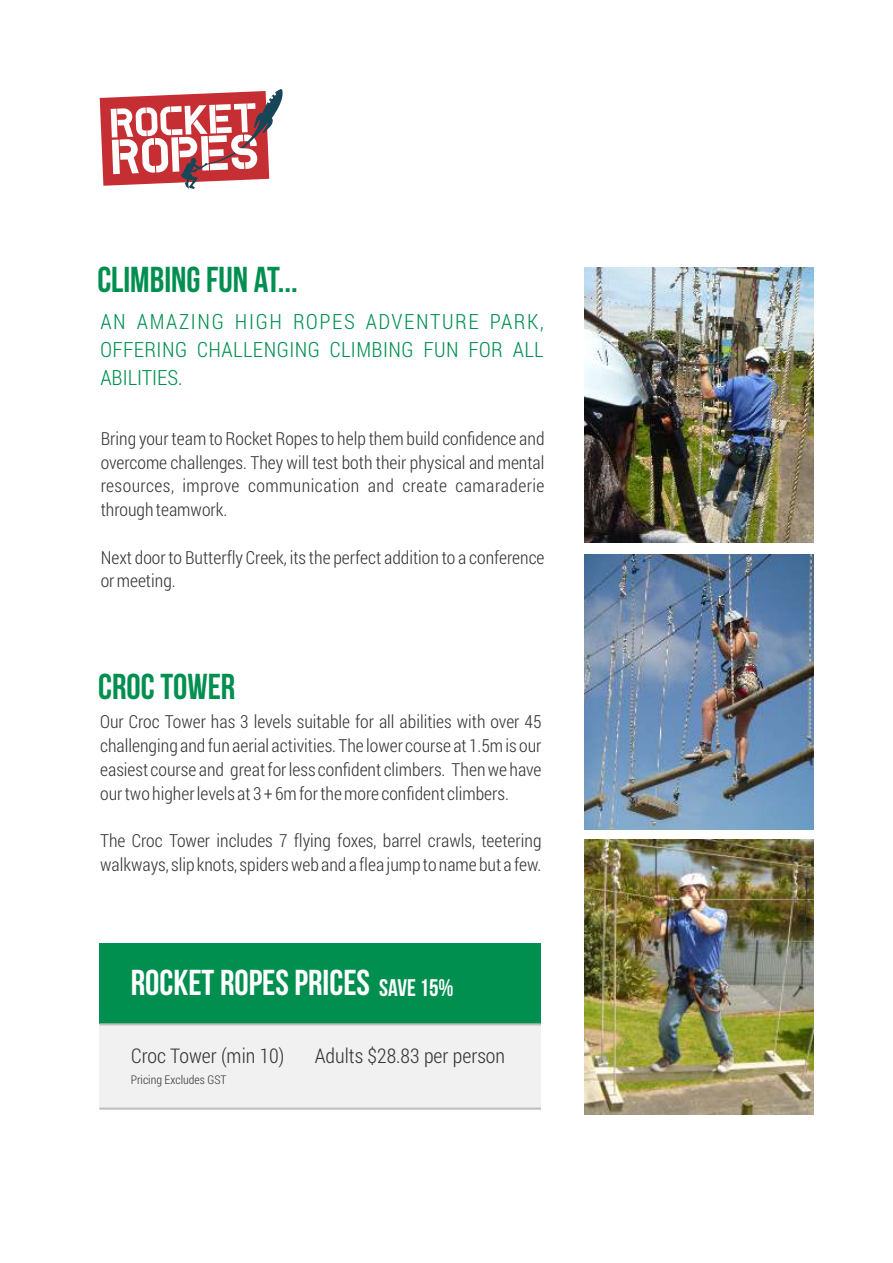
<style>
.page{position:relative;width:893px;height:1263px;background:#fff}
.page>*{position:absolute;margin:0;border:0;box-sizing:border-box;transform-origin:0 0}
.t1{font:36px "Bebas Neue";color:#018f50}
.t2{font:36px "Bebas Neue";color:#fefefe}
.t3{font:300 21px/27.8px "Roboto Condensed";letter-spacing:.02em;color:#018f50;text-align:justify}
.t4{font:300 20.25px "Roboto Condensed";color:#373435}
.t5{font:300 18px/23.7px "Roboto Condensed";color:#373435;text-align:justify}
.t6{font:300 12px "Roboto Condensed";color:#373435}
.s1{font-size:24px}
</style>
<div class="page">
<svg style="left:100px;top:89px;width:183px;height:100px"></svg>
<img style="left:584px;top:840px;width:229px;height:275px">
<img style="left:584px;top:267px;width:229px;height:275px">
<img style="left:584px;top:554px;width:229px;height:275px">
<div style="left:99px;top:1024px;width:442px;height:84px;background:#f1f1f2"></div>
<div style="left:99px;top:943px;width:442px;height:81px;background:#018f50"></div>
<hr style="left:99px;top:1107px;width:442px;height:3px;background:#bdbfc1">
<hr style="left:99px;top:1023px;width:442px;height:2px;background:#bdbfc1">
<h1 class="t1" style="left:97px;top:265px;width:202px">CLIMBING FUN AT...</h1>
<p class="t3" style="left:100px;top:307px;width:445px">AN AMAZING HIGH ROPES ADVENTURE PARK, OFFERING CHALLENGING CLIMBING FUN FOR ALL ABILITIES.</p>
<p class="t5" style="left:101px;top:426px;width:445px">Bring your team to Rocket Ropes to help them build confidence and overcome challenges. They will test both their physical and mental resources, improve communication and create camaraderie through teamwork.</p>
<p class="t5" style="left:101px;top:545px;width:445px">Next door to Butterfly Creek, its the perfect addition to a conference or meeting.</p>
<h1 class="t1" style="left:98px;top:672px;width:139px">CROC TOWER</h1>
<p class="t5" style="left:100px;top:709px;width:443px">Our Croc Tower has 3 levels suitable for all abilities with over 45 challenging and fun aerial activities. The lower course at 1.5m is our easiest course and great for less confident climbers. Then we have our two higher levels at 3 + 6m for the more confident climbers.</p>
<p class="t5" style="left:100px;top:828px;width:443px">The Croc Tower includes 7 flying foxes, barrel crawls, teetering walkways, slip knots, spiders web and a flea jump to name but a few.</p>
<h1 class="t2" style="left:131px;top:968px;width:324px">ROCKET ROPES PRICES <span class="s1">SAVE 15%</span></h1>
<p class="t4" style="left:131px;top:1042px;width:155px">Croc Tower (min 10)</p>
<p class="t4" style="left:315px;top:1042px;width:192px">Adults $28.83 per person</p>
<p class="t6" style="left:131px;top:1071px;width:97px">Pricing Excludes GST</p>
</div>
